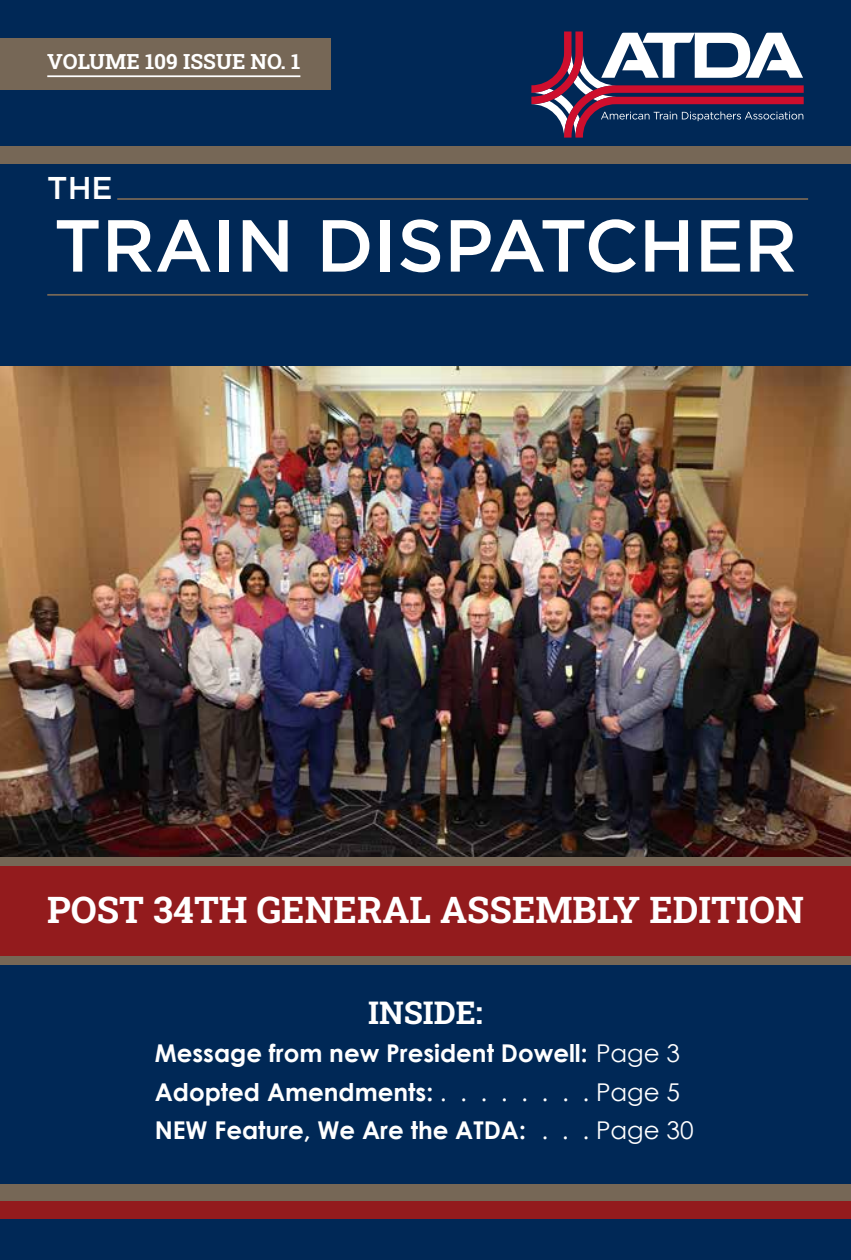
<style>
.page{position:relative;width:851px;height:1260px;background:#fff}
.page>*{position:absolute;margin:0;border:0;box-sizing:border-box;transform-origin:0 0}
.t1{font:500 73.5px "Gotham";color:#fff}
.t2{font:700 36.75px "Roboto Slab";color:#fff}
.t3{font:700 31.5px "Roboto Slab";color:#fff}
.t4{font:500 31.5px "Gotham";color:#fff}
.t5{font:700 24.5px/38.5px "Century Gothic";color:#fff}
.t6{font:700 21px "Roboto Slab";color:#fff}
.s1{font-weight:400}
</style>
<div class="page">
<div style="left:0;top:0;width:850px;height:1260px;background:#002856"></div>
<div style="left:0;top:38px;width:331px;height:51px;background:#766756"></div>
<div style="left:0;top:146px;width:850px;height:17px;background:#766756"></div>
<hr style="left:47px;top:294px;width:761px;height:2px;background:#766756">
<hr style="left:117px;top:198px;width:691px;height:2px;background:#766756">
<svg style="left:531px;top:32px;width:272px;height:106px"></svg>
<hr style="left:47px;top:75px;width:253px;height:2px;background:#fff">
<img style="left:0;top:366px;width:850px;height:491px">
<div style="left:0;top:866px;width:850px;height:91px;background:#931b1d"></div>
<div style="left:0;top:1184px;width:850px;height:17px;background:#766756"></div>
<div style="left:0;top:1201px;width:850px;height:17px;background:#931b1d"></div>
<div style="left:0;top:857px;width:850px;height:9px;background:#766756"></div>
<div style="left:0;top:957px;width:850px;height:8px;background:#766756"></div>
<p class="t6" style="left:47px;top:47px;width:254px">VOLUME 109 ISSUE NO. 1</p>
<p class="t4" style="left:47px;top:167px;width:67px">THE</p>
<h1 class="t1" style="left:54px;top:198px;width:744px">TRAIN DISPATCHER</h1>
<h2 class="t2" style="left:47px;top:885px;width:758px">POST 34TH GENERAL ASSEMBLY EDITION</h2>
<p class="t3" style="left:368px;top:991px;width:116px">INSIDE:</p>
<p class="t5" style="left:155px;top:1033px;width:527px">Message from new President Dowell: <span class="s1">Page 3<br></span>Adopted Amendments:</p>
<p class="t5" style="left:155px;top:1072px;width:540px;text-indent:441px"><span class="s1">Page 5<br></span>NEW Feature, We Are the ATDA: <span class="s1">. . . Page 30</span></p>
</div>
